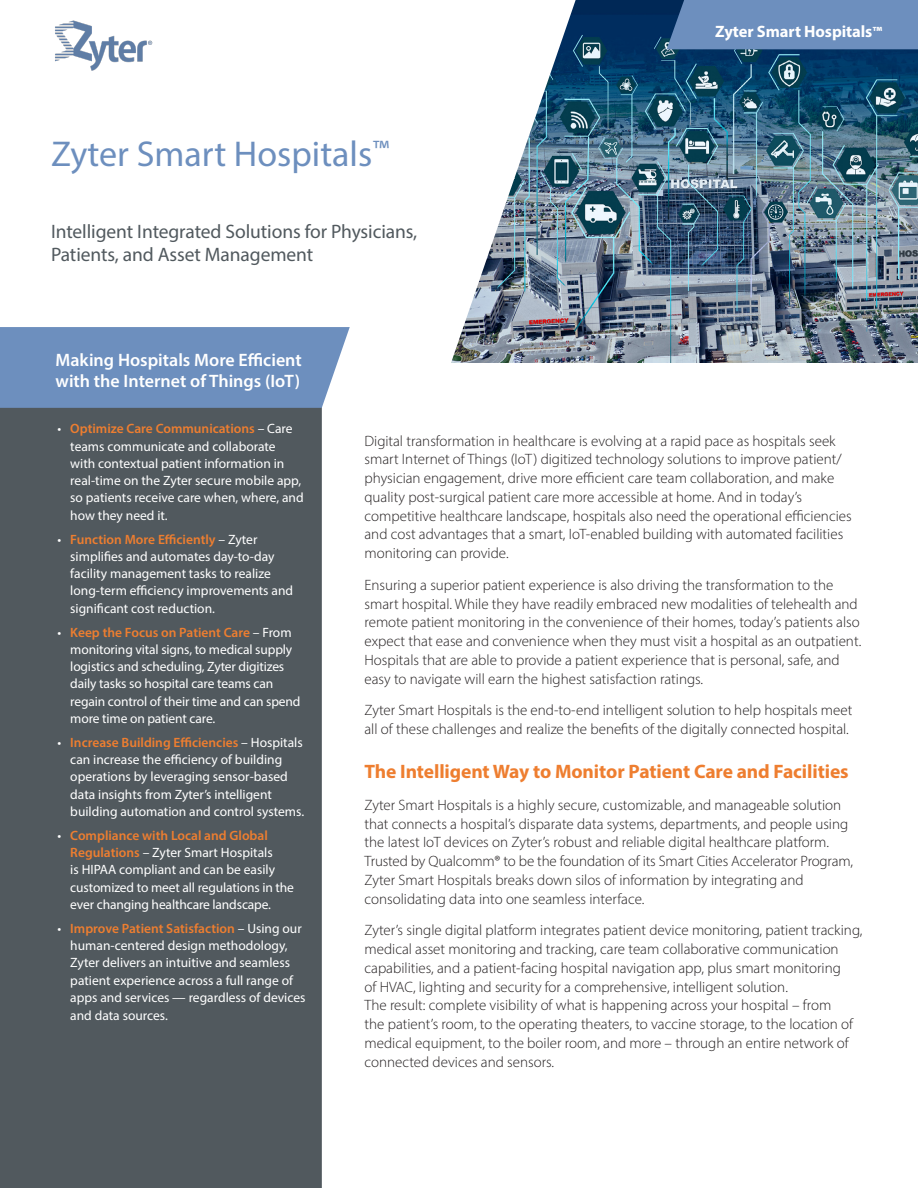
<style>
.page{position:relative;width:918px;height:1188px;background:#fff}
.page>*{position:absolute;margin:0;border:0;box-sizing:border-box;transform-origin:0 0}
.t1{font:36px "Myriad Pro";color:#6d8fbe}
.t2{font:19.5px/22.5px "Myriad Pro";letter-spacing:-.005em;color:#51595e}
.t3{font:700 19.5px "Myriad Pro";letter-spacing:-.005em;color:#ee7e30}
.sidebar_subhead{font:600 18px/21px "Myriad Pro";color:#fff}
.t4{font:700 16.5px "Myriad Pro";letter-spacing:-.005em;color:#fff}
.t5{font:300 15px/18.8px "Myriad Pro";color:#231f20}
.t6{font:13.5px/17.2px "Myriad Pro";color:#fff}
.s1{font-size:15px}
.s2{font-weight:600;color:#ee7e30}
</style>
<div class="page">
<div style="left:0;top:408px;width:322px;height:780px;background:#51595e"></div>
<img style="left:576px;top:0;width:342px;height:363px">
<img style="left:451px;top:0;width:125px;height:363px">
<img style="left:55px;top:20px;width:98px;height:51px">
<div style="left:0;top:327px;width:350px;height:81px;background:#6d8fbe"></div>
<div style="left:667px;top:0;width:251px;height:49px;background:#6d8fbe"></div>
<h1 class="t1" style="left:51px;top:132px;width:340px">Zyter Smart Hospitals<sup>™</sup></h1>
<h2 class="t2" style="left:51px;top:220px;width:368px">Intelligent Integrated Solutions for Physicians,<br>Patients, and Asset Management</h2>
<p class="sidebar_subhead" style="left:56px;top:349px;width:248px">Making Hospitals More Efficient with the Internet of Things (IoT)</p>
<h2 class="t4" style="left:715px;top:21px;width:168px">Zyter Smart Hospitals<span class="s1">™</span></h2>
<p class="t6" style="left:70px;top:420px;width:235px;text-indent:-13px">• <span class="s2">Optimize Care Communications</span> – Care teams communicate and collaborate with contextual patient information in real-time on the Zyter secure mobile app, so patients receive care when, where, and how they need it.</p>
<p class="t6" style="left:70px;top:530px;width:224px;text-indent:-13px">• <span class="s2">Function More Efficiently</span> – Zyter simplifies and automates day-to-day facility management tasks to realize long-term efficiency improvements and significant cost reduction.</p>
<p class="t6" style="left:70px;top:623px;width:232px;text-indent:-13px">• <span class="s2">Keep the Focus on Patient Care</span> – From monitoring vital signs, to medical supply logistics and scheduling, Zyter digitizes daily tasks so hospital care teams can regain control of their time and can spend more time on patient care.</p>
<p class="t6" style="left:70px;top:734px;width:235px;text-indent:-13px">• <span class="s2">Increase Building Efficiencies</span> – Hospitals can increase the efficiency of building operations by leveraging sensor-based data insights from Zyter’s intelligent building automation and control systems.</p>
<p class="t6" style="left:70px;top:827px;width:225px;text-indent:-13px">• <span class="s2">Compliance with Local and Global Regulations</span> – Zyter Smart Hospitals<br>is HIPAA compliant and can be easily customized to meet all regulations in the ever changing healthcare landscape.</p>
<p class="t6" style="left:70px;top:920px;width:237px;text-indent:-13px">• <span class="s2">Improve Patient Satisfaction</span> – Using our human-centered design methodology, Zyter delivers an intuitive and seamless patient experience across a full range of apps and services — regardless of devices and data sources.</p>
<p class="t5" style="left:364px;top:431px;width:489px">Digital transformation in healthcare is evolving at a rapid pace as hospitals seek smart Internet of Things (IoT) digitized technology solutions to improve patient/ physician engagement, drive more efficient care team collaboration, and make quality post-surgical patient care more accessible at home. And in today’s competitive healthcare landscape, hospitals also need the operational efficiencies and cost advantages that a smart, IoT-enabled building with automated facilities monitoring can provide.</p>
<p class="t5" style="left:364px;top:575px;width:498px">Ensuring a superior patient experience is also driving the transformation to the smart hospital. While they have readily embraced new modalities of telehealth and remote patient monitoring in the convenience of their homes, today’s patients also expect that ease and convenience when they must visit a hospital as an outpatient.<br>Hospitals that are able to provide a patient experience that is personal, safe, and easy to navigate will earn the highest satisfaction ratings.</p>
<p class="t5" style="left:364px;top:701px;width:489px">Zyter Smart Hospitals is the end-to-end intelligent solution to help hospitals meet all of these challenges and realize the benefits of the digitally connected hospital.</p>
<h3 class="t3" style="left:364px;top:759px;width:486px">The Intelligent Way to Monitor Patient Care and Facilities</h3>
<p class="t5" style="left:364px;top:795px;width:490px">Zyter Smart Hospitals is a highly secure, customizable, and manageable solution that connects a hospital’s disparate data systems, departments, and people using the latest IoT devices on Zyter’s robust and reliable digital healthcare platform.<br>Trusted by Qualcomm® to be the foundation of its Smart Cities Accelerator Program, Zyter Smart Hospitals breaks down silos of information by integrating and consolidating data into one seamless interface.</p>
<p class="t5" style="left:364px;top:921px;width:500px">Zyter’s single digital platform integrates patient device monitoring, patient tracking, medical asset monitoring and tracking, care team collaborative communication capabilities, and a patient-facing hospital navigation app, plus smart monitoring<br>of HVAC, lighting and security for a comprehensive, intelligent solution.<br>The result: complete visibility of what is happening across your hospital – from<br>the patient’s room, to the operating theaters, to vaccine storage, to the location of medical equipment, to the boiler room, and more – through an entire network of connected devices and sensors.</p>
</div>
